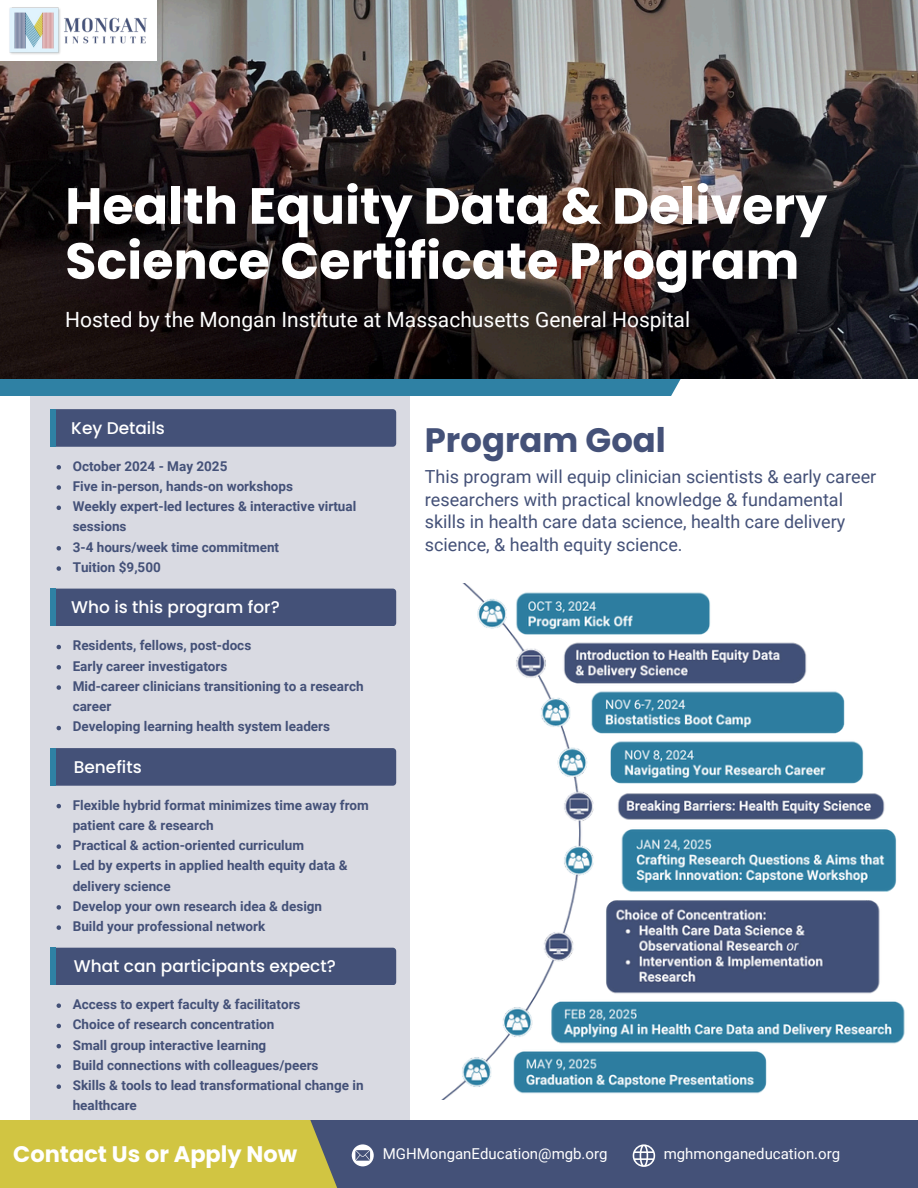
<style>
.page{position:relative;width:918px;height:1188px;background:#fff}
.page>*{position:absolute;margin:0;border:0;box-sizing:border-box;transform-origin:0 0}
.t1{font:700 50.85px/55.1px "Poppins";color:#fff}
.t2{font:700 33.9px "Poppins";color:#445178}
.t3{font:700 22.5px "Poppins";color:#fff}
.t4{font:21px "Roboto";color:#fff}
.t5{font:18px/22.5px "Roboto";color:#445178}
.t6{font:500 16.95px "Poppins";color:#fff}
.t7{font:15px "Roboto";color:#fff}
.t8{font:700 13.5px/20.2px "Roboto";color:#445178}
</style>
<div class="page">
<div style="left:31px;top:0;width:379px;height:1188px;background:#d9dae2"></div>
<div style="left:234px;top:1120px;width:684px;height:68px;background:#445178"></div>
<svg style="left:0;top:1120px;width:365px;height:68px;background:#c2b947"></svg>
<svg style="left:0;top:378px;width:902px;height:18px;fill:#2f81a4"></svg>
<img style="left:0;top:0;width:918px;height:378px">
<div style="left:0;top:0;width:156px;height:61px;background:#fff"></div>
<img style="left:9px;top:7px;width:138px;height:47px">
<svg style="left:57px;top:1003px;width:4px;height:5px"></svg>
<svg style="left:57px;top:1024px;width:4px;height:4px"></svg>
<svg style="left:57px;top:1044px;width:4px;height:4px"></svg>
<svg style="left:57px;top:1064px;width:4px;height:5px"></svg>
<svg style="left:57px;top:1084px;width:4px;height:5px"></svg>
<div style="left:50px;top:948px;width:346px;height:37px;background:#445178;border-radius:3px"></div>
<div style="left:50px;top:948px;width:6px;height:37px;background:#2f81a4"></div>
<svg style="left:57px;top:804px;width:4px;height:4px"></svg>
<svg style="left:57px;top:844px;width:4px;height:5px"></svg>
<svg style="left:57px;top:865px;width:4px;height:4px"></svg>
<svg style="left:57px;top:905px;width:4px;height:5px"></svg>
<svg style="left:57px;top:925px;width:4px;height:5px"></svg>
<div style="left:50px;top:748px;width:346px;height:38px;background:#445178;border-radius:3px"></div>
<div style="left:50px;top:748px;width:6px;height:38px;background:#2f81a4"></div>
<div style="left:50px;top:589px;width:346px;height:37px;background:#445178;border-radius:3px"></div>
<div style="left:50px;top:589px;width:6px;height:37px;background:#2f81a4"></div>
<svg style="left:57px;top:645px;width:4px;height:4px"></svg>
<svg style="left:57px;top:665px;width:4px;height:5px"></svg>
<svg style="left:57px;top:685px;width:4px;height:5px"></svg>
<svg style="left:57px;top:726px;width:4px;height:4px"></svg>
<div style="left:50px;top:409px;width:346px;height:38px;background:#445178;border-radius:3px"></div>
<div style="left:50px;top:409px;width:6px;height:38px;background:#2f81a4"></div>
<svg style="left:57px;top:465px;width:4px;height:5px"></svg>
<svg style="left:57px;top:485px;width:4px;height:5px"></svg>
<svg style="left:57px;top:506px;width:4px;height:4px"></svg>
<svg style="left:57px;top:546px;width:4px;height:5px"></svg>
<svg style="left:57px;top:566px;width:4px;height:5px"></svg>
<svg style="left:633px;top:1144px;width:22px;height:23px"></svg>
<svg style="left:352px;top:1144px;width:22px;height:22px"></svg>
<img style="left:441px;top:583px;width:464px;height:517px">
<p class="t1" style="left:65px;top:178px;width:764px">Health Equity Data &amp; Delivery<br>Science Certificate Program</p>
<p class="t4" style="left:65px;top:308px;width:626px">Hosted by the Mongan Institute at Massachusetts General Hospital</p>
<p class="t6" style="left:71px;top:416px;width:95px">Key Details</p>
<p class="t8" style="left:73px;top:456px;width:156px">October 2024 - May 2025</p>
<p class="t8" style="left:73px;top:476px;width:222px">Five in-person, hands-on workshops</p>
<h5 class="t8" style="left:73px;top:496px;width:285px">Weekly expert-led lectures &amp; interactive virtual sessions</h5>
<p class="t8" style="left:73px;top:537px;width:208px">3-4 hours/week time commitment</p>
<p class="t8" style="left:73px;top:557px;width:90px">Tuition $9,500</p>
<p class="t6" style="left:71px;top:595px;width:210px">Who is this program for?</p>
<h5 class="t8" style="left:73px;top:636px;width:180px">Residents, fellows, post-docs</h5>
<p class="t8" style="left:73px;top:656px;width:156px">Early career investigators</p>
<p class="t8" style="left:73px;top:676px;width:292px">Mid-career clinicians transitioning to a research career</p>
<p class="t8" style="left:73px;top:717px;width:259px">Developing learning health system leaders</p>
<p class="t6" style="left:74px;top:755px;width:69px">Benefits</p>
<p class="t8" style="left:73px;top:795px;width:298px">Flexible hybrid format minimizes time away from patient care &amp; research</p>
<p class="t8" style="left:73px;top:835px;width:233px">Practical &amp; action-oriented curriculum</p>
<h5 class="t8" style="left:73px;top:856px;width:277px">Led by experts in applied health equity data &amp; delivery science</h5>
<p class="t8" style="left:73px;top:896px;width:251px">Develop your own research idea &amp; design</p>
<p class="t8" style="left:73px;top:916px;width:194px">Build your professional network</p>
<p class="t6" style="left:74px;top:954px;width:264px">What can participants expect?</p>
<h1 class="t8" style="left:73px;top:994px;width:229px">Access to expert faculty &amp; facilitators</h1>
<h4 class="t8" style="left:73px;top:1015px;width:203px">Choice of research concentration</h4>
<h5 class="t8" style="left:73px;top:1035px;width:195px">Small group interactive learning</h5>
<p class="t8" style="left:73px;top:1055px;width:247px">Build connections with colleagues/peers</p>
<p class="t8" style="left:73px;top:1075px;width:292px">Skills &amp; tools to lead transformational change in healthcare</p>
<h3 class="t2" style="left:425px;top:416px;width:243px">Program Goal</h3>
<p class="t5" style="left:425px;top:466px;width:453px">This program will equip clinician scientists &amp; early career researchers with practical knowledge &amp; fundamental skills in health care data science, health care delivery science, &amp; health equity science.</p>
<h6 class="t3" style="left:13px;top:1138px;width:285px">Contact Us or Apply Now</h6>
<h2 class="t7" style="left:383px;top:1145px;width:226px">MGHMonganEducation@mgb.org</h2>
<p class="t7" style="left:664px;top:1145px;width:178px">mghmonganeducation.org</p>
</div>
